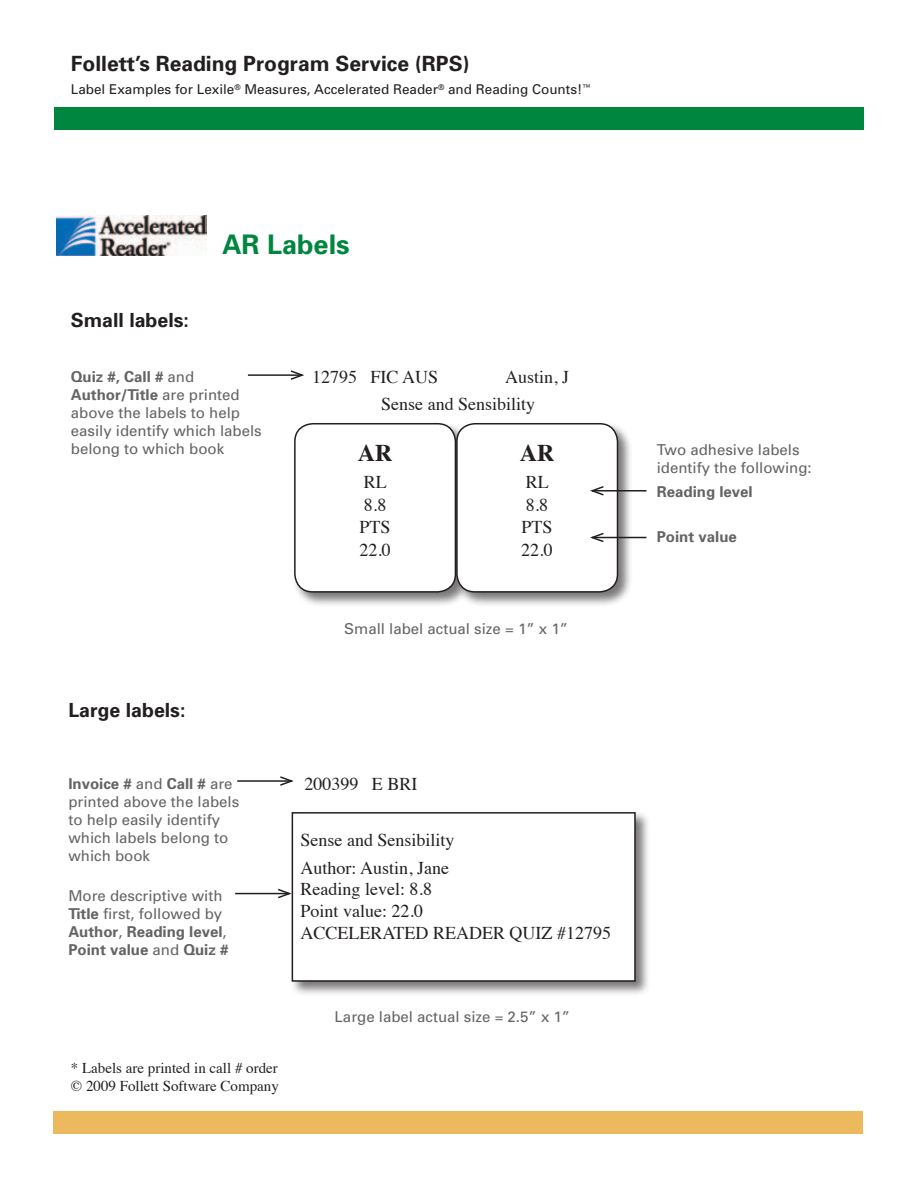
<style>
.page{position:relative;width:918px;height:1188px;background:#fff}
.page>*{position:absolute;margin:0;border:0;box-sizing:border-box;transform-origin:0 0}
.t1{font:700 27px "Univers";color:#00863f}
.t2{font:700 24px "Times";color:#231f20}
.t3{font:700 21px "Univers";color:#231f20}
.t4{font:700 19.5px "Univers";color:#231f20}
.t5{font:18px/22.5px "Times";color:#231f20}
.t6{font:15px/18px "Univers";color:#636466}
.t7{font:15px/18px "Times";color:#231f20}
.t8{font:700 15px "Univers";color:#636466}
.t9{font:13.5px "Univers";color:#231f20}
.s1{font-weight:700}
</style>
<div class="page">
<img style="left:56px;top:215px;width:151px;height:40px">
<div style="left:54px;top:108px;width:810px;height:22px;background:#00863f"></div>
<div style="left:292px;top:421px;width:179px;height:187px;background:#231f20;opacity:.6"></div>
<div style="left:295px;top:424px;width:160px;height:168px;background:#fff;border-radius:18px"></div>
<div style="left:294px;top:423px;width:162px;height:170px;border:2px solid #231f20;border-radius:18px"></div>
<div style="left:454px;top:421px;width:179px;height:187px;background:#231f20;opacity:.6"></div>
<div style="left:457px;top:424px;width:161px;height:168px;background:#fff;border-radius:18px"></div>
<div style="left:456px;top:423px;width:162px;height:170px;border:2px solid #231f20;border-radius:18px"></div>
<hr style="left:248px;top:374px;width:54px;height:2px;background:#231f20">
<svg style="left:289px;top:370px;width:16px;height:10px"></svg>
<hr style="left:592px;top:490px;width:54px;height:2px;background:#231f20">
<svg style="left:590px;top:486px;width:15px;height:10px"></svg>
<div style="left:53px;top:1112px;width:810px;height:22px;background:#edb95e"></div>
<div style="left:290px;top:810px;width:361px;height:187px;background:#231f20;opacity:.6"></div>
<div style="left:292px;top:813px;width:343px;height:168px;background:#fff"></div>
<div style="left:292px;top:812px;width:344px;height:170px;border:2px solid #231f20"></div>
<hr style="left:592px;top:537px;width:54px;height:1px;background:#231f20">
<svg style="left:590px;top:532px;width:15px;height:11px"></svg>
<hr style="left:237px;top:780px;width:55px;height:2px;background:#231f20">
<svg style="left:278px;top:776px;width:16px;height:10px"></svg>
<hr style="left:235px;top:893px;width:54px;height:1px;background:#231f20">
<svg style="left:276px;top:888px;width:18px;height:12px"></svg>
<h3 class="t3" style="left:71px;top:50px;width:400px">Follett’s Reading Program Service (RPS)</h3>
<p class="t9" style="left:71px;top:81px;width:521px">Label Examples for Lexile<sup>®</sup> Measures, Accelerated Reader<sup>®</sup> and Reading Counts!<sup>™</sup></p>
<h3 class="t4" style="left:71px;top:308px;width:120px">Small labels:</h3>
<h1 class="t1" style="left:222px;top:227px;width:129px">AR Labels</h1>
<p class="t6" style="left:71px;top:367px;width:192px"><span class="s1">Quiz #, Call #</span> and<br><span class="s1">Author/Title</span> are printed above the labels to help easily identify which labels belong to which book</p>
<p class="t5" style="left:312px;top:364px;width:128px">12795 FIC AUS</p>
<p class="t5" style="left:381px;top:362px;width:189px;line-height:26.8px;text-indent:124px">Austin, J<br>Sense and Sensibility</p>
<h2 class="t2" style="left:358px;top:430px;width:36px">AR</h2>
<p class="t5" style="left:359px;top:469px;width:33px">RL<br>8.8<br>PTS<br>22.0</p>
<h2 class="t2" style="left:520px;top:430px;width:36px">AR</h2>
<p class="t5" style="left:521px;top:469px;width:33px">RL<br>8.8<br>PTS<br>22.0</p>
<p class="t6" style="left:344px;top:620px;width:225px">Small label actual size = 1” x 1”</p>
<h3 class="t4" style="left:68px;top:697px;width:119px">Large labels:</h3>
<p class="t6" style="left:68px;top:774px;width:172px"><span class="s1">Invoice #</span> and <span class="s1">Call #</span> are printed above the labels to help easily identify which labels belong to which book</p>
<p class="t6" style="left:68px;top:886px;width:162px">More descriptive with<br><span class="s1">Title</span> first, followed by<br><span class="s1">Author</span>, <span class="s1">Reading level</span>,<br><span class="s1">Point value</span> and <span class="s1">Quiz #</span></p>
<p class="t5" style="left:304px;top:771px;width:115px">200399 E BRI</p>
<p class="t5" style="left:301px;top:824px;width:156px;line-height:28.3px">Sense and Sensibility<br>Author: Austin, Jane</p>
<p class="t5" style="left:301px;top:877px;width:312px;line-height:21.6px">Reading level: 8.8<br>Point value: 22.0<br>ACCELERATED READER QUIZ #12795</p>
<p class="t7" style="left:71px;top:1058px;width:210px">* Labels are printed in call # order © 2009 Follett Software Company</p>
<p class="t6" style="left:335px;top:1008px;width:237px">Large label actual size = 2.5” x 1”</p>
<p class="t6" style="left:657px;top:441px;width:157px">Two adhesive labels identify the following:</p>
<p class="t8" style="left:657px;top:482px;width:97px">Reading level</p>
<p class="t8" style="left:657px;top:527px;width:82px">Point value</p>
</div>
